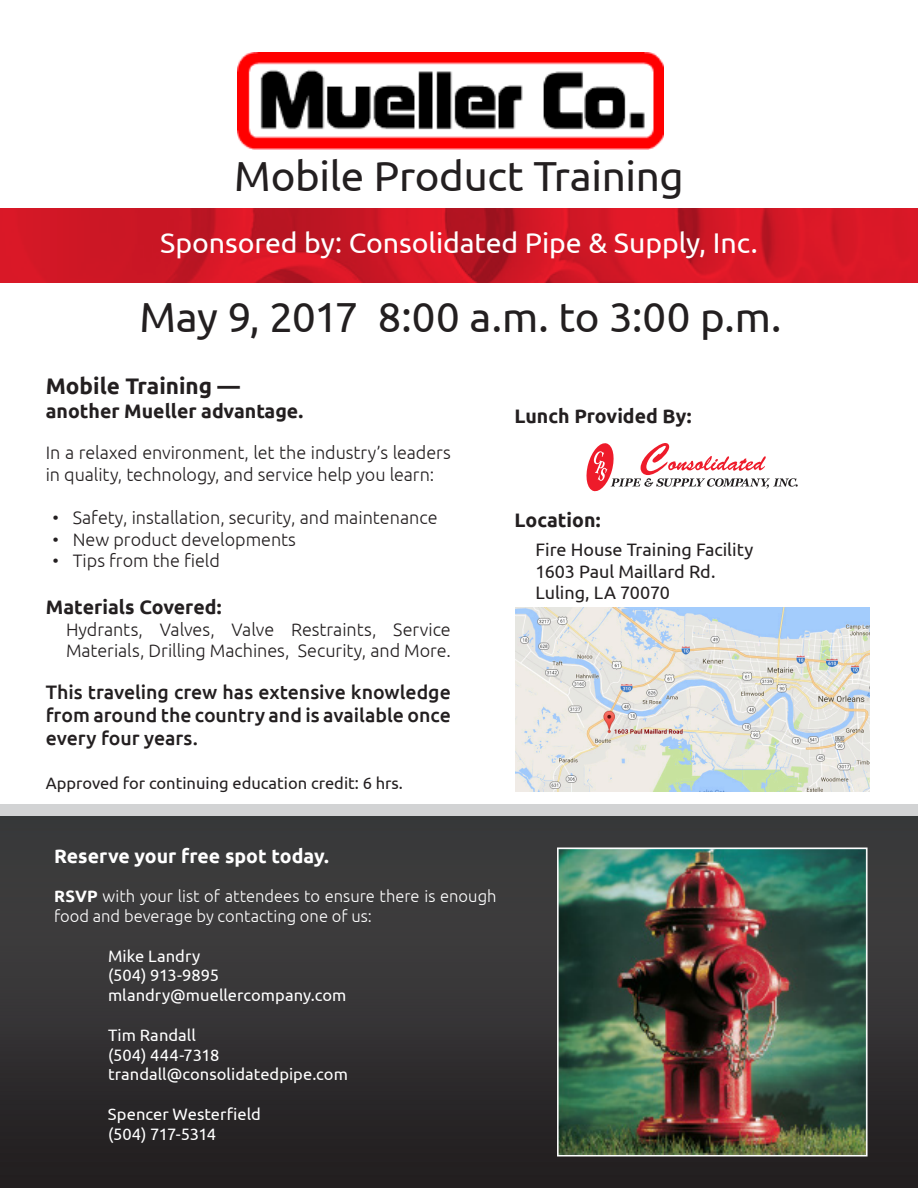
<style>
.page{position:relative;width:918px;height:1188px;background:#fff}
.page>*{position:absolute;margin:0;border:0;box-sizing:border-box;transform-origin:0 0}
.t1{font:42px "Ubuntu";letter-spacing:-.01em;color:#231f20}
.t2{font:28.5px "Ubuntu";letter-spacing:-.005em;color:#fff}
.t3{font:700 22.5px "Ubuntu";color:#231f20}
.t4{font:500 19.5px/23.4px "Ubuntu";letter-spacing:-.005em;color:#231f20;text-align:justify}
.t5{font:700 19.5px "Ubuntu";color:#231f20}
.t6{font:700 19.5px "Ubuntu";color:#fff}
.t7{font:300 18px/21.6px "Ubuntu";color:#231f20}
.t8{font:18px "Ubuntu";color:#231f20}
.t9{font:16.5px "Ubuntu";color:#fff}
.t10{font:300 16.5px/19.8px "Ubuntu";color:#fff}
.t11{font:16.5px "Ubuntu";color:#231f20}
.t12{font:16.5px "Ubuntu";letter-spacing:-.03em;color:#fff}
.s1{font-weight:700}
</style>
<div class="page">
<div style="left:0;top:816px;width:918px;height:372px;background:linear-gradient(to bottom,#414142,#252223)"></div>
<div style="left:0;top:805px;width:918px;height:11px;background:#d2d3d4"></div>
<img style="left:0;top:209px;width:918px;height:74px">
<img style="left:560px;top:851px;width:305px;height:302px">
<div style="left:557px;top:848px;width:311px;height:308px;border:2px solid #fff"></div>
<img style="left:515px;top:607px;width:354px;height:185px">
<img style="left:238px;top:52px;width:426px;height:98px">
<svg style="left:586px;top:443px;width:212px;height:49px"></svg>
<p class="t1" style="left:234px;top:151px;width:451px">Mobile Product Training</p>
<p class="t2" style="left:160px;top:226px;width:599px">Sponsored by: Consolidated Pipe &amp; Supply, Inc.</p>
<p class="t1" style="left:139px;top:291px;width:644px">May 9, 2017 8:00 a.m. to 3:00 p.m.</p>
<p class="t3" style="left:46px;top:373px;width:196px">Mobile Training ―</p>
<p class="t5" style="left:46px;top:399px;width:259px">another Mueller advantage.</p>
<p class="t7" style="left:46px;top:442px;width:407px">In a relaxed environment, let the industry’s leaders in quality, technology, and service help you learn:</p>
<p class="t7" style="left:53px;top:506px;width:387px">• Safety, installation, security, and maintenance</p>
<p class="t7" style="left:53px;top:528px;width:245px">• New product developments</p>
<p class="t7" style="left:53px;top:550px;width:169px">• Tips from the field</p>
<p class="t5" style="left:46px;top:595px;width:177px">Materials Covered:</p>
<p class="t7" style="left:66px;top:618px;width:386px">Hydrants, Valves, Valve Restraints, Service<br>Materials, Drilling Machines, Security, and More.</p>
<p class="t4" style="left:46px;top:679px;width:407px">This traveling crew has extensive knowledge from around the country and is available once every four years.</p>
<p class="t11" style="left:46px;top:773px;width:359px">Approved for continuing education credit: 6 hrs.</p>
<p class="t5" style="left:514px;top:405px;width:179px">Lunch Provided By:</p>
<p class="t5" style="left:514px;top:509px;width:88px">Location:</p>
<p class="t8" style="left:535px;top:539px;width:219px">Fire House Training Facility</p>
<p class="t8" style="left:535px;top:560px;width:182px">1603 Paul Maillard Rd.</p>
<p class="t8" style="left:535px;top:582px;width:136px">Luling, LA 70070</p>
<p class="t6" style="left:54px;top:844px;width:277px">Reserve your free spot today.</p>
<p class="t10" style="left:54px;top:886px;width:444px"><span class="s1">RSVP</span> with your list of attendees to ensure there is enough food and beverage by contacting one of us:</p>
<p class="t9" style="left:108px;top:946px;width:94px">Mike Landry</p>
<p class="t9" style="left:108px;top:966px;width:113px">(504) 913-9895</p>
<p class="t9" style="left:108px;top:985px;width:240px">mlandry@muellercompany.com</p>
<p class="t9" style="left:108px;top:1025px;width:89px">Tim Randall</p>
<p class="t9" style="left:108px;top:1045px;width:113px">(504) 444-7318</p>
<p class="t9" style="left:108px;top:1065px;width:241px">trandall@consolidatedpipe.com</p>
<p class="t9" style="left:108px;top:1104px;width:154px">Spencer Westerfield</p>
<p class="t12" style="left:108px;top:1124px;width:110px">(504) 717-5314</p>
</div>
